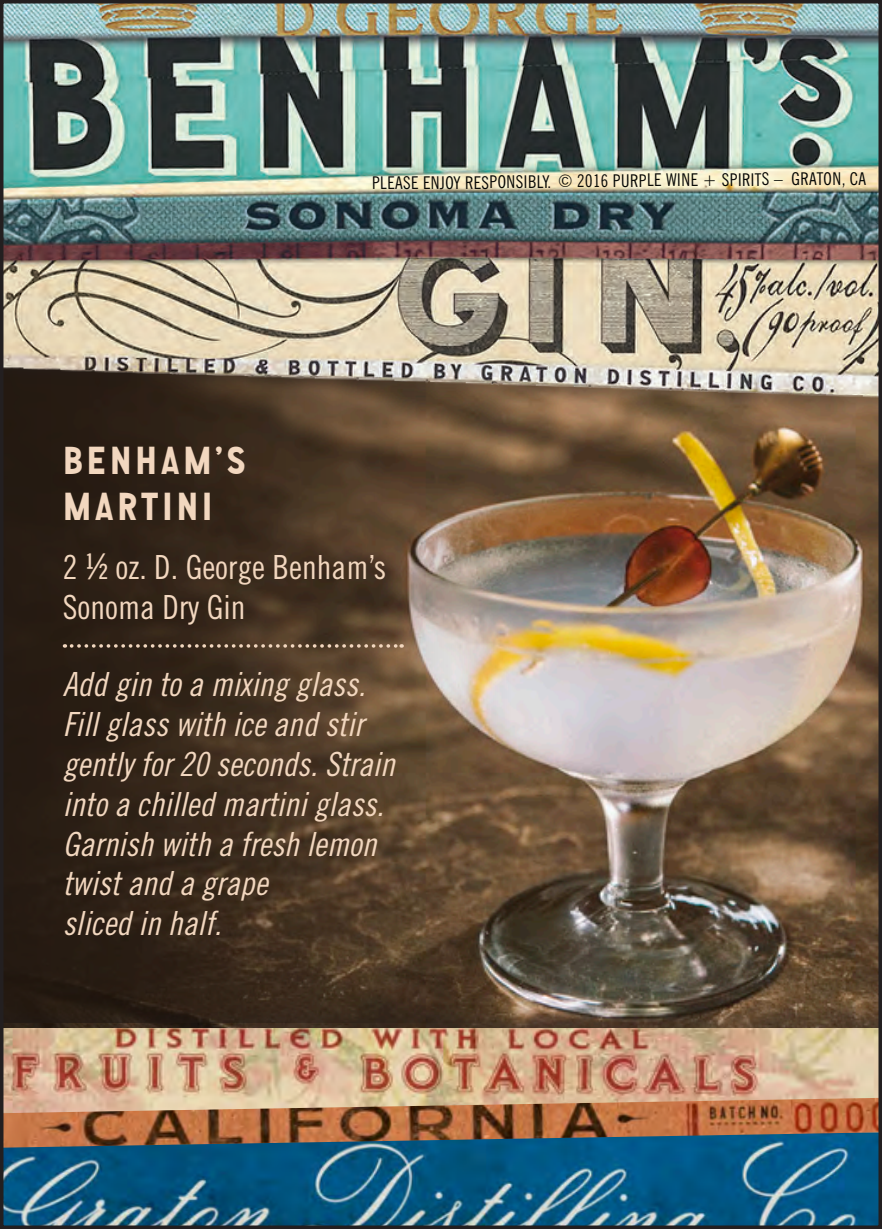
<style>
.page{position:relative;width:882px;height:1229px;background:#fff}
.page>*{position:absolute;margin:0;border:0;box-sizing:border-box;transform-origin:0 0}
.drink_name{font:45.5px/45.5px "Science Fair JNL";letter-spacing:.075em;color:#f2d7bf}
.t1{font:33.25px/39.9px "Trade Gothic Cond Eighteen Obl";color:#f2d7bf}
.t2{font:33.25px/39.9px "Trade Gothic Cond Eighteen";color:#f2d7bf}
.t3{font:condensed 17.5px "News Gothic BT";letter-spacing:.015em;color:#040503}
.s1{font-size:35px}
</style>
<div class="page">
<img style="left:557px;top:416px;width:320px;height:588px">
<svg style="left:5px;top:416px;width:552px;height:588px;background:#4e3d2c"></svg>
<svg style="left:71px;top:644px;width:331px;height:3px"></svg>
<div style="left:0;top:0;width:882px;height:416px;background:#231f20;opacity:.3"></div>
<img style="left:5px;top:5px;width:872px;height:395px">
<div style="left:0;top:1004px;width:882px;height:224px;background:#231f20;opacity:.3"></div>
<img style="left:5px;top:1148px;width:872px;height:75px">
<img style="left:5px;top:1028px;width:872px;height:69px">
<img style="left:5px;top:1097px;width:872px;height:51px">
<p class="t3" style="left:372px;top:170px;width:496px">PLEASE ENJOY RESPONSIBLY. © 2016 PURPLE WINE + SPIRITS – GRATON, CA</p>
<p class="drink_name" style="left:63px;top:437px;width:185px">BENHAM’S<br>MARTINI</p>
<p class="t2" style="left:63px;top:547px;width:325px">2 <span class="s1">½</span> oz. D. George Benham’s<br>Sonoma Dry Gin</p>
<p class="t1" style="left:63px;top:663px;width:334px">Add gin to a mixing glass.<br>Fill glass with ice and stir gently for 20 seconds. Strain into a chilled martini glass.<br>Garnish with a fresh lemon twist and a grape<br>sliced in half.</p>
</div>
